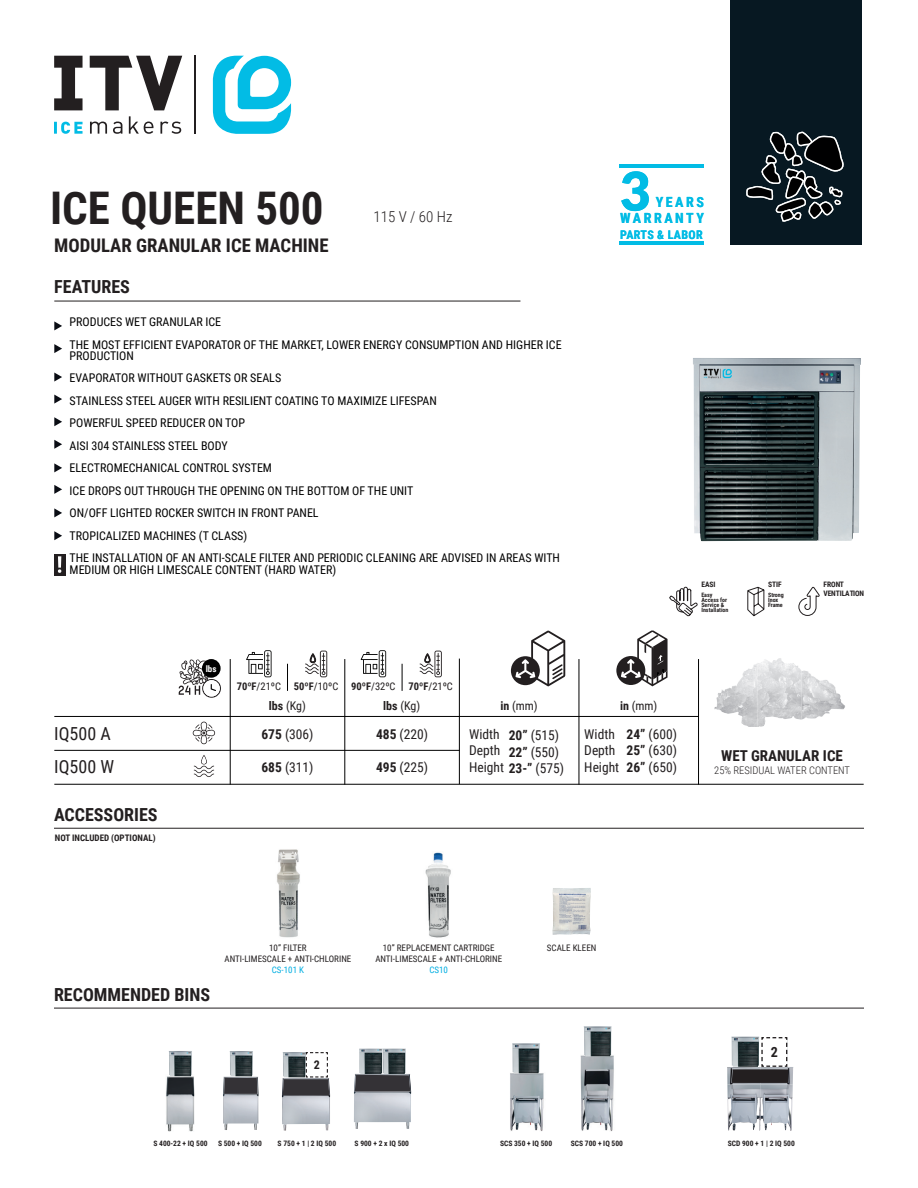
<style>
.page{position:relative;width:918px;height:1188px;background:#fff}
.page>*{position:absolute;margin:0;border:0;box-sizing:border-box;transform-origin:0 0}
.t1{font:900 53.4px "Lato";color:#02bce5}
.t2{font:700 45px "Roboto Condensed";color:#231f20}
.t3{font:700 18.75px "Roboto Condensed";color:#231f20}
.t4{font:700 18px "Roboto Condensed";color:#231f20}
.t5{font:18px "Roboto Condensed";color:#231f20}
.t6{font:700 15px "Roboto Condensed";color:#231f20}
.t7{font:300 15px "Roboto Condensed";color:#231f20}
.t8{font:700 14.1px "Roboto Condensed";color:#231f20}
.t9{font:700 13.95px/16.8px "Roboto Condensed";letter-spacing:.18em;color:#02bce5;text-align:right}
.t10{font:13.5px/16.2px "Roboto Condensed";color:#231f20}
.t11{font:12px/22.5px "Roboto Condensed";color:#000}
.t12{font:12px "Roboto Condensed";letter-spacing:-.005em;color:#231f20}
.t13{font:700 12px "Roboto Condensed";letter-spacing:.03em;color:#02bce5}
.t14{font:700 12px "Roboto Condensed";color:#231f20}
.t15{font:10.5px "Roboto Condensed";color:#231f20}
.t16{font:300 10.5px "Roboto Condensed";color:#231f20}
.t17{font:9px/10.8px "Roboto Condensed";color:#231f20;text-align:center}
.t18{font:700 9px "Roboto Condensed";color:#231f20}
.t19{font:9px "Roboto Condensed";color:#00aee2}
.t20{font:700 9px "Roboto Condensed";color:#fff}
.t21{font:700 7.5px/9px "Roboto Condensed";color:#231f20}
.t22{font:700 6px/5.1px "Roboto Condensed";color:#231f20}
.s1{font-weight:700}
</style>
<div class="page">
<div style="left:730px;top:0;width:131px;height:245px;background:#071822"></div>
<hr style="left:619px;top:242px;width:85px;height:3px;background:#02bce5">
<hr style="left:619px;top:165px;width:85px;height:3px;background:#02bce5">
<hr style="left:194px;top:55px;width:2px;height:79px;background:#231f20">
<svg style="left:213px;top:56px;width:78px;height:78px"></svg>
<svg style="left:90px;top:116px;width:91px;height:18px"></svg>
<svg style="left:54px;top:122px;width:29px;height:12px"></svg>
<svg style="left:54px;top:56px;width:128px;height:54px"></svg>
<hr style="left:54px;top:301px;width:466px;height:1px;background:#231f20">
<svg style="left:54px;top:321px;width:8px;height:9px"></svg>
<svg style="left:54px;top:344px;width:8px;height:9px"></svg>
<svg style="left:54px;top:373px;width:8px;height:9px"></svg>
<svg style="left:54px;top:395px;width:8px;height:9px"></svg>
<svg style="left:54px;top:463px;width:8px;height:9px"></svg>
<svg style="left:54px;top:440px;width:8px;height:9px"></svg>
<svg style="left:54px;top:417px;width:8px;height:9px"></svg>
<svg style="left:54px;top:508px;width:8px;height:9px"></svg>
<svg style="left:54px;top:485px;width:8px;height:9px"></svg>
<svg style="left:54px;top:531px;width:8px;height:9px"></svg>
<svg style="left:669px;top:586px;width:29px;height:31px"></svg>
<svg style="left:747px;top:586px;width:18px;height:31px"></svg>
<svg style="left:798px;top:586px;width:22px;height:30px"></svg>
<img style="left:721px;top:664px;width:36px;height:27px">
<img style="left:757px;top:658px;width:45px;height:35px">
<img style="left:802px;top:670px;width:35px;height:23px">
<img style="left:714px;top:693px;width:88px;height:34px">
<img style="left:802px;top:693px;width:43px;height:27px">
<hr style="left:54px;top:828px;width:810px;height:1px;background:#231f20">
<svg style="left:746px;top:131px;width:98px;height:91px"></svg>
<img style="left:693px;top:358px;width:168px;height:183px">
<div style="left:54px;top:554px;width:11px;height:21px;background:#231f20"></div>
<svg style="left:57px;top:556px;width:5px;height:17px"></svg>
<svg style="left:194px;top:755px;width:20px;height:22px"></svg>
<svg style="left:193px;top:722px;width:22px;height:22px"></svg>
<hr style="left:54px;top:716px;width:645px;height:1px;background:#000">
<hr style="left:54px;top:750px;width:406px;height:1px;background:#000">
<hr style="left:54px;top:784px;width:810px;height:1px;background:#000">
<hr style="left:230px;top:659px;width:1px;height:126px;background:#000">
<hr style="left:344px;top:659px;width:1px;height:126px;background:#000">
<hr style="left:459px;top:659px;width:1px;height:125px;background:#000">
<svg style="left:287px;top:664px;width:1px;height:27px"></svg>
<hr style="left:579px;top:659px;width:1px;height:126px;background:#000">
<hr style="left:698px;top:659px;width:1px;height:126px;background:#000">
<svg style="left:246px;top:650px;width:26px;height:27px"></svg>
<svg style="left:305px;top:651px;width:22px;height:26px"></svg>
<svg style="left:402px;top:664px;width:1px;height:27px"></svg>
<svg style="left:361px;top:650px;width:25px;height:27px"></svg>
<svg style="left:420px;top:651px;width:22px;height:26px"></svg>
<div style="left:511px;top:656px;width:29px;height:29px;background:#231f20;border-radius:50%"></div>
<svg style="left:516px;top:630px;width:49px;height:56px"></svg>
<svg style="left:616px;top:656px;width:29px;height:29px"></svg>
<svg style="left:621px;top:631px;width:47px;height:55px"></svg>
<svg style="left:179px;top:659px;width:42px;height:39px"></svg>
<div style="left:202px;top:659px;width:19px;height:19px;background:#000;border-radius:50%"></div>
<hr style="left:54px;top:1008px;width:810px;height:1px;background:#231f20">
<img style="left:223px;top:1076px;width:36px;height:54px">
<img style="left:230px;top:1051px;width:23px;height:25px">
<svg style="left:224px;top:1077px;width:33px;height:17px"></svg>
<img style="left:282px;top:1078px;width:48px;height:53px">
<svg style="left:283px;top:1052px;width:46px;height:43px"></svg>
<img style="left:354px;top:1074px;width:57px;height:55px">
<img style="left:359px;top:1049px;width:47px;height:25px">
<svg style="left:355px;top:1075px;width:55px;height:17px"></svg>
<img style="left:727px;top:1067px;width:66px;height:64px">
<svg style="left:732px;top:1037px;width:56px;height:46px"></svg>
<svg style="left:731px;top:1036px;width:29px;height:31px"></svg>
<img style="left:731px;top:1037px;width:28px;height:30px">
<img style="left:580px;top:1055px;width:34px;height:76px">
<img style="left:584px;top:1026px;width:28px;height:31px">
<img style="left:510px;top:1073px;width:34px;height:58px">
<img style="left:512px;top:1043px;width:28px;height:31px">
<img style="left:166px;top:1076px;width:29px;height:55px">
<img style="left:169px;top:1051px;width:23px;height:25px">
<img style="left:277px;top:849px;width:23px;height:89px">
<img style="left:425px;top:852px;width:26px;height:86px">
<img style="left:552px;top:888px;width:39px;height:47px">
<h2 class="t2" style="left:50px;top:177px;width:275px">ICE QUEEN 500</h2>
<h3 class="t3" style="left:54px;top:232px;width:276px">MODULAR GRANULAR ICE MACHINE</h3>
<p class="t7" style="left:373px;top:206px;width:81px">115 V / 60 Hz</p>
<h3 class="t4" style="left:54px;top:274px;width:77px">FEATURES</h3>
<p class="t11" style="left:70px;top:310px;width:494px">PRODUCES WET GRANULAR ICE<br>THE MOST EFFICIENT EVAPORATOR OF THE MARKET, LOWER ENERGY CONSUMPTION AND HIGHER ICE</p>
<p class="t11" style="left:70px;top:344px;width:492px">PRODUCTION<br>EVAPORATOR WITHOUT GASKETS OR SEALS<br>STAINLESS STEEL AUGER WITH RESILIENT COATING TO MAXIMIZE LIFESPAN<br>POWERFUL SPEED REDUCER ON TOP<br>AISI 304 STAINLESS STEEL BODY<br>ELECTROMECHANICAL CONTROL SYSTEM<br>ICE DROPS OUT THROUGH THE OPENING ON THE BOTTOM OF THE UNIT<br>ON/OFF LIGHTED ROCKER SWITCH IN FRONT PANEL<br>TROPICALIZED MACHINES (T CLASS)<br>THE INSTALLATION OF AN ANTI-SCALE FILTER AND PERIODIC CLEANING ARE ADVISED IN AREAS WITH</p>
<p class="t11" style="left:70px;top:558px;width:268px">MEDIUM OR HIGH LIMESCALE CONTENT (HARD WATER)</p>
<p class="t20" style="left:206px;top:662px;width:12px">lbs</p>
<h1 class="t1" style="left:619px;top:160px;width:32px">3</h1>
<p class="t13" style="left:620px;top:226px;width:84px">PARTS &amp; LABOR</p>
<p class="t9" style="left:620px;top:193px;width:85px">YEARS<br>WARRANTY</p>
<p class="t21" style="left:701px;top:579px;width:16px">EASI</p>
<p class="t22" style="left:701px;top:592px;width:29px">Easy<br>Access for<br>Service &amp;<br>Installation</p>
<p class="t21" style="left:768px;top:579px;width:15px">STIF</p>
<p class="t22" style="left:768px;top:592px;width:17px">Strong<br>Inox<br>Frame</p>
<p class="t21" style="left:823px;top:580px;width:42px">FRONT<br>VENTILATION</p>
<p class="t15" style="left:237px;top:679px;width:218px"><span class="s1">70ºF</span>/21ºC <span class="s1">50ºF</span>/10ºC <span class="s1">90ºF</span>/32ºC <span class="s1">70ºF</span>/21ºC</p>
<p class="t10" style="left:261px;top:726px;width:54px"><span class="s1">675</span> (306)</p>
<p class="t10" style="left:261px;top:759px;width:54px"><span class="s1">685</span> (311)</p>
<p class="t10" style="left:376px;top:759px;width:54px"><span class="s1">495</span> (225)</p>
<p class="t12" style="left:269px;top:697px;width:39px"><span class="s1">lbs</span> (Kg)</p>
<p class="t12" style="left:383px;top:697px;width:39px"><span class="s1">lbs</span> (Kg)</p>
<p class="t12" style="left:501px;top:697px;width:39px"><span class="s1">in</span> (mm)</p>
<p class="t12" style="left:620px;top:697px;width:39px"><span class="s1">in</span> (mm)</p>
<h3 class="t5" style="left:54px;top:721px;width:58px">IQ500 A</h3>
<p class="t10" style="left:627px;top:726px;width:52px;text-align:justify"><span class="s1">24”</span> (600)<br><span class="s1">25”</span> (630)<br><span class="s1">26”</span> (650)</p>
<p class="t10" style="left:376px;top:726px;width:54px"><span class="s1">485</span> (220)</p>
<p class="t10" style="left:469px;top:726px;width:96px">Width<br>Depth<br>Height <span class="s1">23-”</span> (575)</p>
<p class="t10" style="left:584px;top:726px;width:36px">Width<br>Depth<br>Height</p>
<p class="t10" style="left:509px;top:727px;width:52px"><span class="s1">20”</span> (515)<br><span class="s1">22”</span> (550)</p>
<h3 class="t5" style="left:54px;top:754px;width:61px">IQ500 W</h3>
<h3 class="t4" style="left:54px;top:802px;width:105px">ACCESSORIES</h3>
<p class="t18" style="left:55px;top:832px;width:102px">NOT INCLUDED (OPTIONAL)</p>
<p class="t6" style="left:721px;top:746px;width:123px">WET GRANULAR ICE</p>
<p class="t16" style="left:714px;top:763px;width:137px">25% RESIDUAL WATER CONTENT</p>
<h3 class="t4" style="left:54px;top:981px;width:158px">RECOMMENDED BINS</h3>
<p class="t17" style="left:375px;top:942px;width:128px">10” REPLACEMENT CARTRIDGE<br>ANTI-LIMESCALE + ANTI-CHLORINE</p>
<p class="t19" style="left:429px;top:963px;width:20px">CS10</p>
<p class="t17" style="left:269px;top:942px;width:39px">10” FILTER</p>
<p class="t17" style="left:547px;top:942px;width:51px">SCALE KLEEN</p>
<p class="t17" style="left:225px;top:953px;width:128px">ANTI-LIMESCALE + ANTI-CHLORINE</p>
<p class="t19" style="left:272px;top:963px;width:34px">CS-101 K</p>
<p class="t14" style="left:314px;top:1057px;width:8px">2</p>
<p class="t8" style="left:771px;top:1042px;width:9px">2</p>
<p class="t21" style="left:153px;top:1138px;width:56px">S 400-22 + IQ 500</p>
<p class="t21" style="left:218px;top:1138px;width:45px">S 500 + IQ 500</p>
<p class="t21" style="left:278px;top:1138px;width:60px">S 750 + 1 | 2 IQ 500</p>
<p class="t21" style="left:355px;top:1138px;width:56px">S 900 + 2 x IQ 500</p>
<p class="t21" style="left:500px;top:1138px;width:54px">SCS 350 + IQ 500</p>
<p class="t21" style="left:571px;top:1138px;width:54px">SCS 700 + IQ 500</p>
<p class="t21" style="left:728px;top:1138px;width:69px">SCD 900 + 1 | 2 IQ 500</p>
</div>
